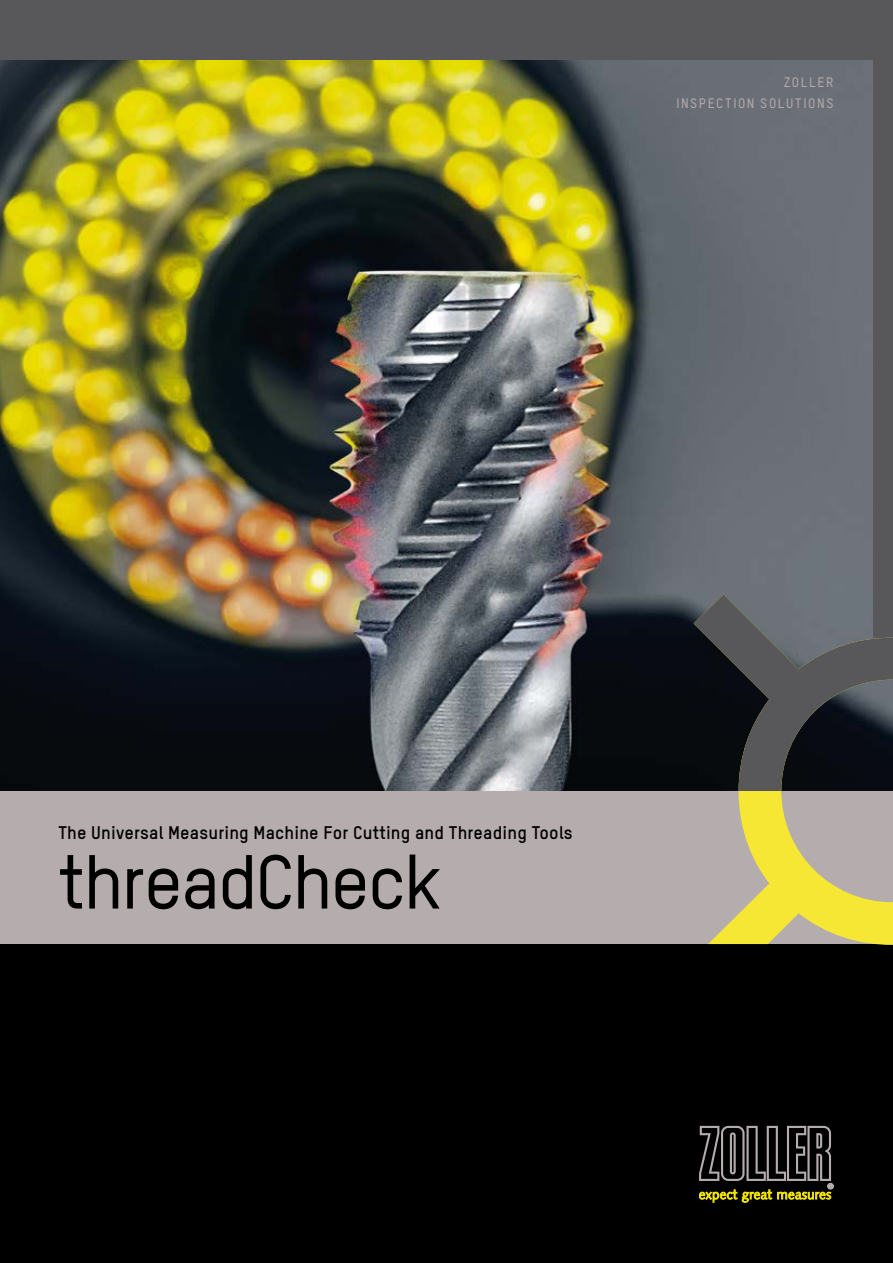
<style>
.page{position:relative;width:893px;height:1263px;background:#fff}
.page>*{position:absolute;margin:0;border:0;box-sizing:border-box;transform-origin:0 0}
.t1{font:500 75px "TSTAR";letter-spacing:-.03em;color:#000}
.t2{font:700 18px "TSTAR";letter-spacing:.01em;color:#000}
.t3{font:500 13.5px/21px "TSTAR";letter-spacing:.12em;color:#b5acae;text-align:right}
</style>
<div class="page">
<img style="left:0;top:60px;width:874px;height:731px">
<div style="left:0;top:0;width:893px;height:60px;background:#58585a"></div>
<div style="left:0;top:791px;width:893px;height:153px;background:#b5acae"></div>
<div style="left:874px;top:0;width:19px;height:640px;background:#58585a"></div>
<div style="left:0;top:944px;width:893px;height:319px;background:#000"></div>
<svg style="left:708px;top:791px;width:185px;height:154px"></svg>
<svg style="left:694px;top:594px;width:199px;height:197px;background:#3b3e43"></svg>
<svg style="left:699px;top:1126px;width:134px;height:76px"></svg>
<p class="t3" style="left:676px;top:71px;width:159px">ZOLLER<br>INSPECTION SOLUTIONS</p>
<p class="t2" style="left:58px;top:821px;width:516px">The Universal Measuring Machine For Cutting and Threading Tools</p>
<h1 class="t1" style="left:58px;top:836px;width:385px">threadCheck</h1>
</div>
